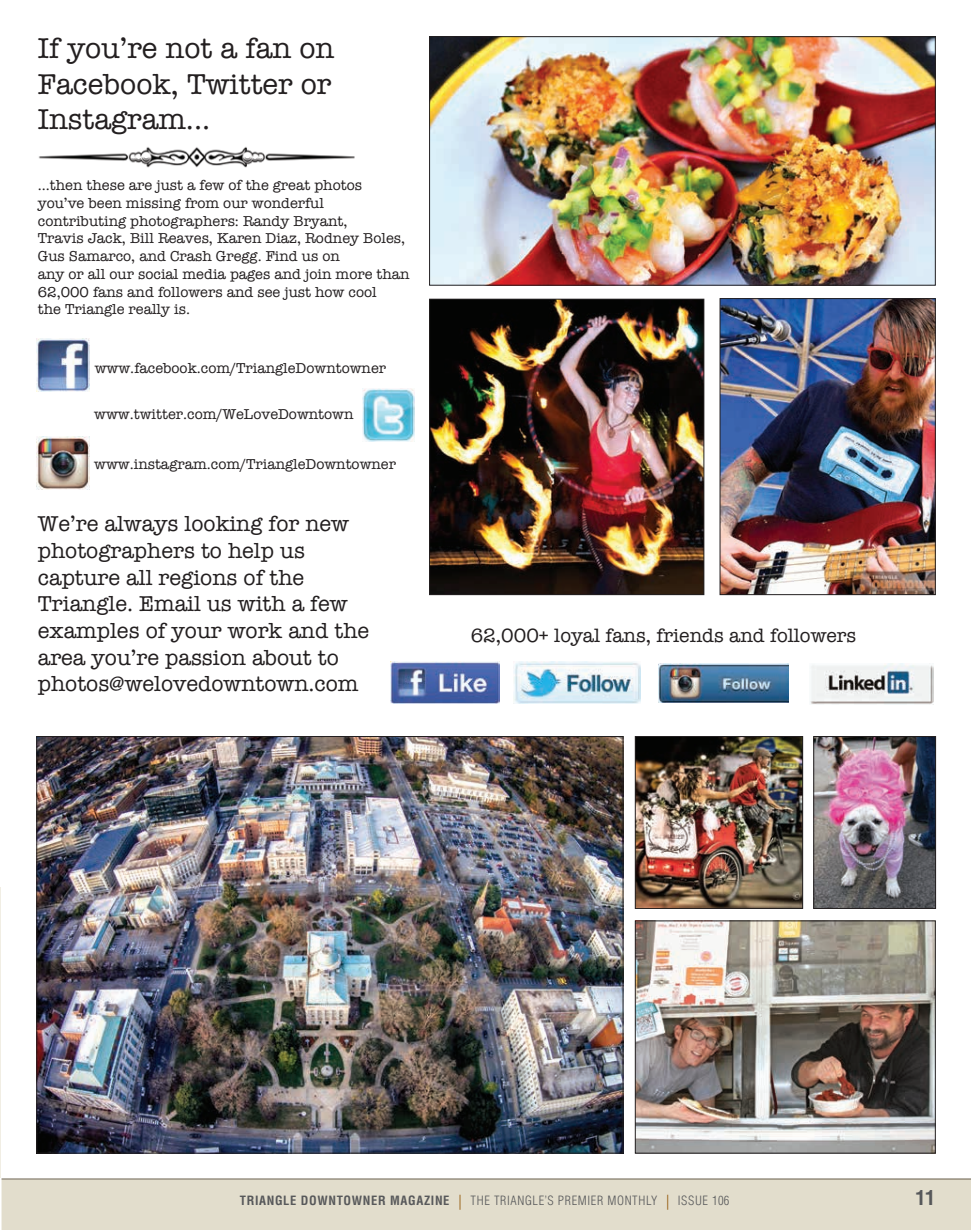
<style>
.page{position:relative;width:971px;height:1230px;background:#fff}
.page>*{position:absolute;margin:0;border:0;box-sizing:border-box;transform-origin:0 0}
.t1{font:29.62px/35.5px "American Typewriter";color:#231f20;text-align:justify}
.t2{font:22.12px/26.6px "American Typewriter";color:#231f20}
.t3{font:700 condensed 20px "Helvetica";color:#57585a}
.t4{font:19.75px "American Typewriter";color:#231f20}
.t5{font:14.75px/17.8px "American Typewriter";color:#231f20}
.t6{font:300 condensed 12.5px "Helvetica";letter-spacing:.05em;color:#57585a}
.t7{font:700 condensed 12.5px "Helvetica";letter-spacing:.05em;color:#57585a}
.s1{font-weight:700}
.s2{font-size:15px;color:#8f5200}
</style>
<div class="page">
<div style="left:2px;top:1179px;width:969px;height:50px;background:#e2ddcc"></div>
<hr style="left:2px;top:1178px;width:969px;height:1px;background:#685d49">
<hr style="left:0;top:887px;width:1px;height:290px;background:#f1eee4">
<svg style="left:89px;top:340px;width:1px;height:51px"></svg>
<img style="left:37px;top:339px;width:52px;height:52px">
<img style="left:362px;top:388px;width:52px;height:53px">
<img style="left:37px;top:437px;width:52px;height:52px">
<img style="left:637px;top:922px;width:296px;height:229px">
<div style="left:635px;top:920px;width:300px;height:233px;border:1px solid #231f20"></div>
<img style="left:637px;top:738px;width:164px;height:168px">
<div style="left:635px;top:736px;width:168px;height:172px;border:1px solid #231f20"></div>
<img style="left:815px;top:738px;width:118px;height:168px">
<div style="left:813px;top:736px;width:122px;height:172px;border:1px solid #231f20"></div>
<img style="left:39px;top:738px;width:582px;height:413px">
<img style="left:431px;top:38px;width:502px;height:245px">
<div style="left:429px;top:36px;width:506px;height:249px;border:1px solid #231f20"></div>
<img style="left:431px;top:301px;width:271px;height:292px">
<div style="left:429px;top:299px;width:275px;height:296px;border:1px solid #231f20"></div>
<img style="left:722px;top:300px;width:211px;height:293px">
<div style="left:720px;top:298px;width:215px;height:297px;border:1px solid #231f20"></div>
<img style="left:390px;top:662px;width:110px;height:41px">
<img style="left:513px;top:661px;width:128px;height:42px">
<img style="left:658px;top:663px;width:131px;height:39px">
<img style="left:810px;top:663px;width:123px;height:41px">
<img style="left:38px;top:146px;width:317px;height:22px">
<h1 class="t1" style="left:38px;top:30px;width:298px">If you’re not a fan on Facebook, Twitter or Instagram...</h1>
<p class="t5" style="left:38px;top:176px;width:373px">...then these are just a few of the great photos you’ve been missing from our wonderful contributing photographers: Randy Bryant,<br>Travis Jack, Bill Reaves, Karen Diaz, Rodney Boles, Gus Samarco, and Crash Gregg. Find us on<br>any or all our social media pages and join more than 62,000 fans and followers and see just how cool<br>the Triangle really is.</p>
<p class="t5" style="left:95px;top:359px;width:293px">www.facebook.com/TriangleDowntowner</p>
<p class="t5" style="left:94px;top:405px;width:261px">www.twitter.com/WeLoveDowntown</p>
<p class="t5" style="left:94px;top:455px;width:303px">www.instagram.com/TriangleDowntowner</p>
<h2 class="t2" style="left:38px;top:510px;width:333px">We’re always looking for new photographers to help us capture all regions of the<br>Triangle. Email us with a few examples of your work and the area you’re passion about to photos@welovedowntown.com</h2>
<h3 class="t4" style="left:471px;top:620px;width:387px">62,000+ loyal fans, friends and followers</h3>
<p class="t7" style="left:240px;top:1192px;width:79px">TRIANGLE DOWNTOWNER</p>
<p class="t6" style="left:390px;top:1192px;width:341px"><span class="s1">MAGAZINE</span> <span class="s2">|</span> THE TRIANGLE’S PREMIER MONTH LY <span class="s2">|</span> ISSUE 106</p>
<h3 class="t3" style="left:915px;top:1184px;width:21px">11</h3>
</div>
